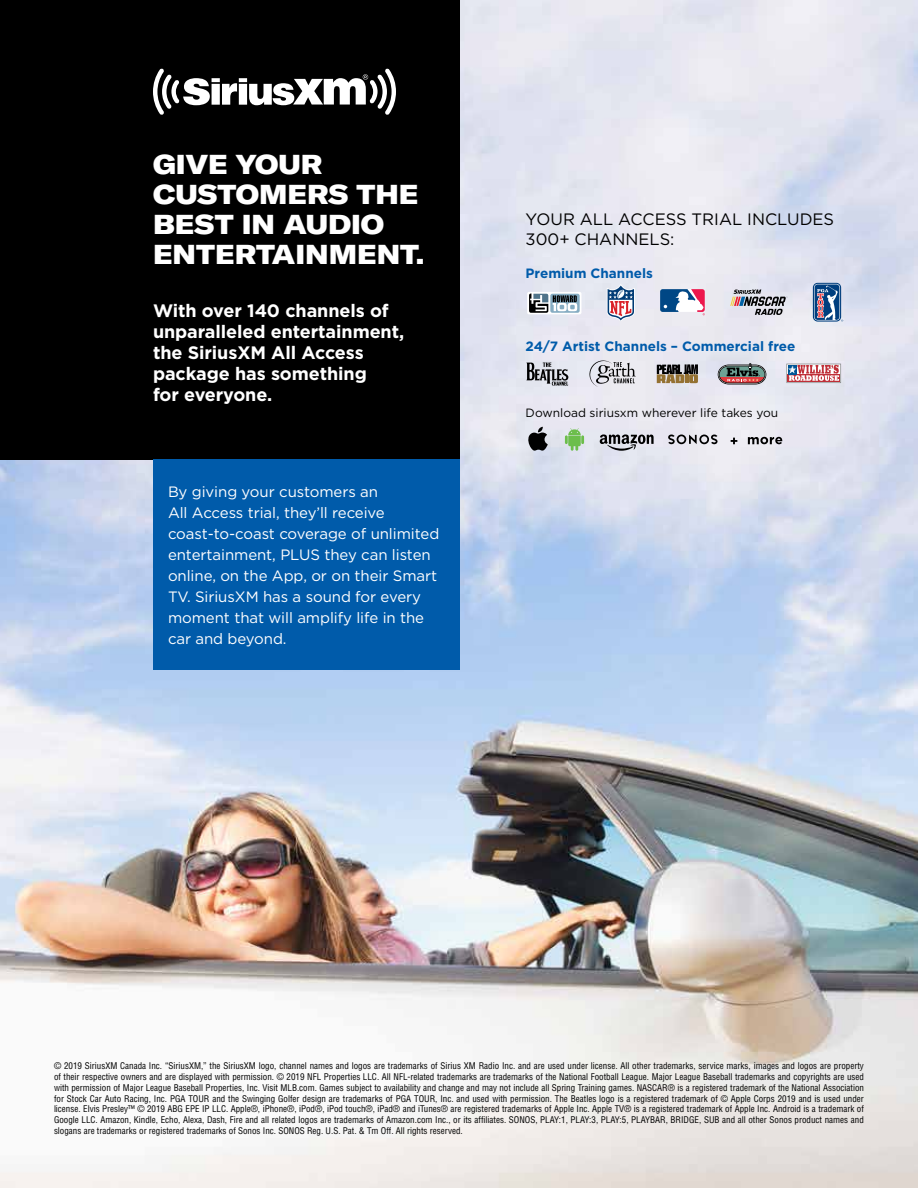
<style>
.page{position:relative;width:918px;height:1188px;background:#fff}
.page>*{position:absolute;margin:0;border:0;box-sizing:border-box;transform-origin:0 0}
.t1{font:900 expanded 27px/30px "GT America";color:#fff}
.t2{font:700 18px/21px "Gotham";letter-spacing:-.005em;color:#fff}
.t3{font:16.5px/19.8px "Gotham";color:#000}
.t4{font:15px/21px "Gotham";letter-spacing:-.005em;color:#fff}
.t5{font:700 13.5px "Gotham";color:#005baa}
.t6{font:12px "Gotham";color:#000}
.t7{font:condensed 9px/10.8px "Helvetica";color:#000;text-align:justify}
</style>
<div class="page">
<img style="left:0;top:0;width:918px;height:1188px">
<div style="left:0;top:0;width:459px;height:459px;background:#000"></div>
<svg style="left:153px;top:69px;width:243px;height:46px"></svg>
<svg style="left:565px;top:428px;width:19px;height:23px"></svg>
<svg style="left:527px;top:427px;width:21px;height:24px"></svg>
<svg style="left:668px;top:435px;width:50px;height:9px"></svg>
<svg style="left:731px;top:438px;width:6px;height:6px"></svg>
<svg style="left:748px;top:437px;width:34px;height:7px"></svg>
<svg style="left:600px;top:434px;width:54px;height:17px"></svg>
<svg style="left:813px;top:283px;width:28px;height:39px"></svg>
<svg style="left:814px;top:284px;width:26px;height:36px"></svg>
<div style="left:815px;top:284px;width:24px;height:36px;background:#003e7e;border-radius:3px"></div>
<svg style="left:817px;top:285px;width:26px;height:37px"></svg>
<svg style="left:730px;top:290px;width:58px;height:25px"></svg>
<svg style="left:660px;top:289px;width:45px;height:26px"></svg>
<svg style="left:607px;top:284px;width:28px;height:37px"></svg>
<div style="left:527px;top:292px;width:54px;height:22px;background:#fff;border-radius:2px"></div>
<div style="left:550px;top:294px;width:30px;height:19px;background:#85acc2;border-radius:2px"></div>
<svg style="left:529px;top:293px;width:48px;height:20px"></svg>
<svg style="left:526px;top:363px;width:42px;height:23px"></svg>
<svg style="left:589px;top:361px;width:47px;height:26px"></svg>
<svg style="left:657px;top:364px;width:41px;height:19px"></svg>
<svg style="left:718px;top:363px;width:48px;height:21px"></svg>
<svg style="left:786px;top:364px;width:55px;height:19px"></svg>
<div style="left:153px;top:459px;width:306px;height:210px;background:#005baa"></div>
<h1 class="t1" style="left:153px;top:149px;width:273px">GIVE YOUR<br>CUSTOMERS THE<br>BEST IN AUDIO<br>ENTERTAINMENT.</h1>
<h2 class="t2" style="left:153px;top:300px;width:253px">With over 140 channels of unparalleled entertainment, the SiriusXM All Access package has something<br>for everyone.</h2>
<p class="t4" style="left:168px;top:481px;width:273px">By giving your customers an<br>All Access trial, they’ll receive coast-to-coast coverage of unlimited entertainment, PLUS they can listen online, on the App, or on their Smart<br>TV. SiriusXM has a sound for every moment that will amplify life in the car and beyond.</p>
<h3 class="t3" style="left:526px;top:209px;width:310px">YOUR ALL ACCESS TRIAL INCLUDES<br>300+ CHANNELS:</h3>
<h3 class="t5" style="left:526px;top:264px;width:129px">Premium Channels</h3>
<h3 class="t5" style="left:526px;top:337px;width:271px">24/7 Artist Channels – Commercial free</h3>
<h3 class="t6" style="left:526px;top:405px;width:254px">Download siriusxm wherever life takes you</h3>
<p class="t7" style="left:54px;top:1060px;width:812px">© 2019 SiriusXM Canada Inc. “SiriusXM,” the SiriusXM logo, channel names and logos are trademarks of Sirius XM Radio Inc. and are used under license. All other trademarks, service marks, images and logos are property of their respective owners and are displayed with permission. © 2019 NFL Properties LLC. All NFL-related trademarks are trademarks of the National Football League. Major League Baseball trademarks and copyrights are used with permission of Major League Baseball Properties, Inc. Visit MLB.com. Games subject to availability and change and may not include all Spring Training games. NASCAR® is a registered trademark of the National Association for Stock Car Auto Racing, Inc. PGA TOUR and the Swinging Golfer design are trademarks of PGA TOUR, Inc. and used with permission. The Beatles logo is a registered trademark of © Apple Corps 2019 and is used under license. Elvis Presley™ © 2019 ABG EPE IP LLC. Apple®, iPhone®, iPod®, iPod touch®, iPad® and iTunes® are registered trademarks of Apple Inc. Apple TV® is a registered trademark of Apple Inc. Android is a trademark of Google LLC. Amazon, Kindle, Echo, Alexa, Dash, Fire and all related logos are trademarks of Amazon.com Inc., or its affiliates. SONOS, PLAY:1, PLAY:3, PLAY:5, PLAYBAR, BRIDGE, SUB and all other Sonos product names and slogans are trademarks or registered trademarks of Sonos Inc. SONOS Reg. U.S. Pat. &amp; Tm Off. All rights reserved.</p>
</div>
